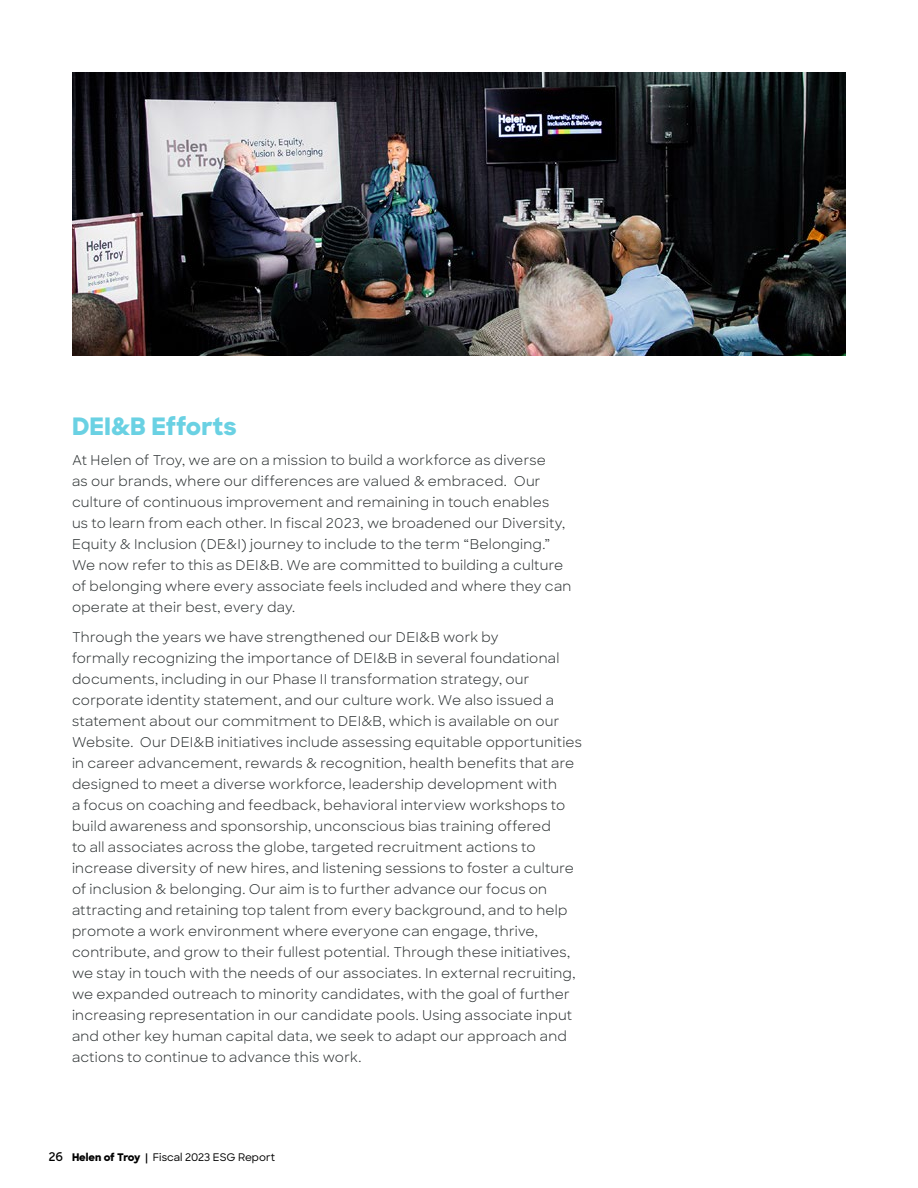
<style>
.page{position:relative;width:918px;height:1188px;background:#fff}
.page>*{position:absolute;margin:0;border:0;box-sizing:border-box;transform-origin:0 0}
.t1{font:800 24px "Sharp Sans";color:#6ad1e3}
.t2{font:13.5px/21px "Sharp Sans";letter-spacing:.015em;color:#292e2f}
.t3{font:500 10.5px "Sharp Sans";color:#000}
.s1{font-weight:600;font-size:12px}
.s2{font-weight:800}
.s3{font-weight:600}
</style>
<div class="page">
<img style="left:73px;top:72px;width:773px;height:284px">
<h1 class="t1" style="left:72px;top:408px;width:166px">DEI&amp;B Efforts</h1>
<p class="t2" style="left:72px;top:449px;width:501px">At Helen of Troy, we are on a mission to build a workforce as diverse<br>as our brands, where our differences are valued &amp; embraced. Our culture of continuous improvement and remaining in touch enables<br>us to learn from each other. In fiscal 2023, we broadened our Diversity, Equity &amp; Inclusion (DE&amp;I) journey to include to the term “Belonging.” We now refer to this as DEI&amp;B. We are committed to building a culture of belonging where every associate feels included and where they can operate at their best, every day.</p>
<p class="t2" style="left:72px;top:626px;width:512px">Through the years we have strengthened our DEI&amp;B work by<br>formally recognizing the importance of DEI&amp;B in several foundational documents, including in our Phase II transformation strategy, our corporate identity statement, and our culture work. We also issued a statement about our commitment to DEI&amp;B, which is available on our Website. Our DEI&amp;B initiatives include assessing equitable opportunities in career advancement, rewards &amp; recognition, health benefits that are designed to meet a diverse workforce, leadership development with<br>a focus on coaching and feedback, behavioral interview workshops to build awareness and sponsorship, unconscious bias training offered<br>to all associates across the globe, targeted recruitment actions to increase diversity of new hires, and listening sessions to foster a culture of inclusion &amp; belonging. Our aim is to further advance our focus on attracting and retaining top talent from every background, and to help promote a work environment where everyone can engage, thrive, contribute, and grow to their fullest potential. Through these initiatives, we stay in touch with the needs of our associates. In external recruiting, we expanded outreach to minority candidates, with the goal of further increasing representation in our candidate pools. Using associate input and other key human capital data, we seek to adapt our approach and actions to continue to advance this work.</p>
<p class="t3" style="left:49px;top:1149px;width:228px"><span class="s1">26</span> <span class="s2">Helen of Troy</span> <span class="s3">|</span> Fiscal 2023 ESG Report</p>
</div>
